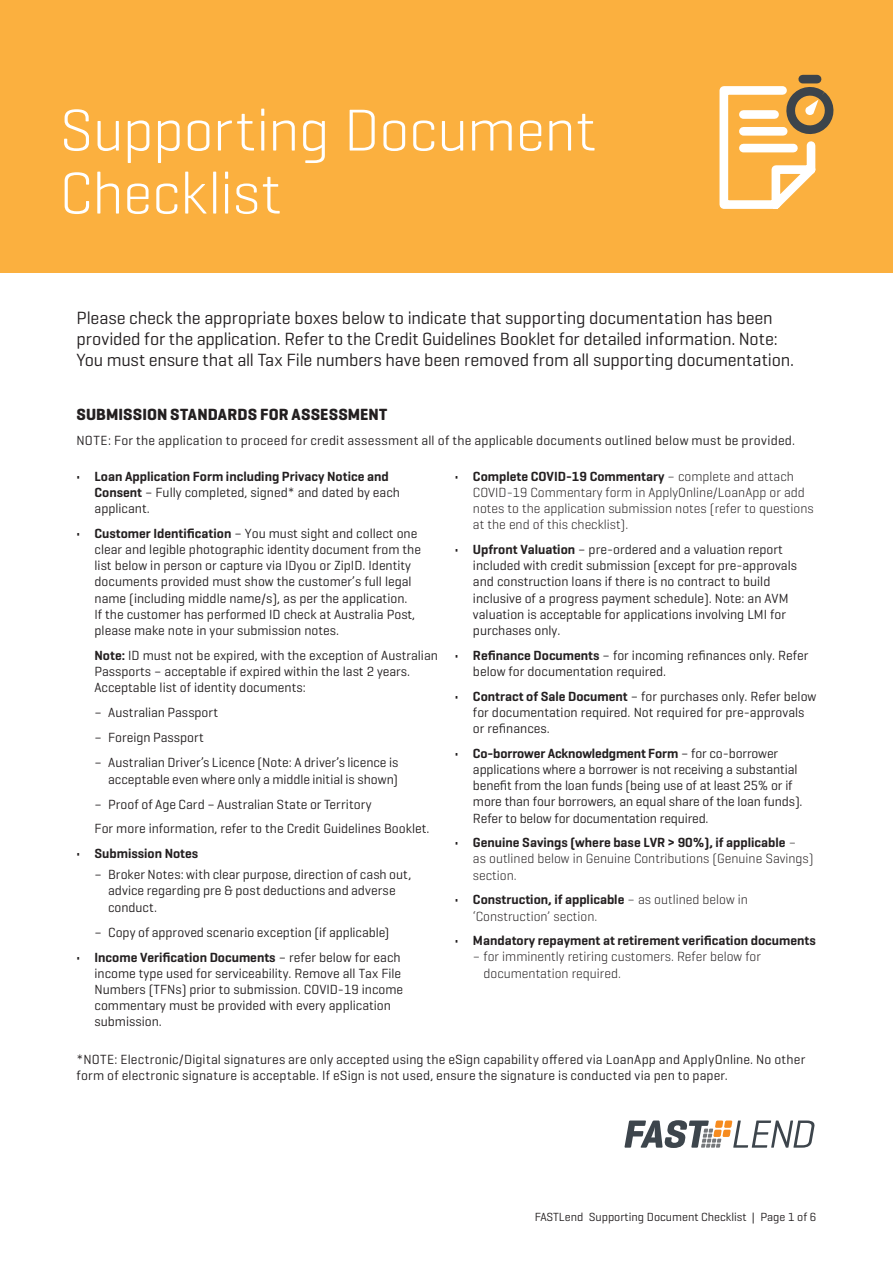
<style>
.page{position:relative;width:893px;height:1263px;background:#fff}
.page>*{position:absolute;margin:0;border:0;box-sizing:border-box;transform-origin:0 0}
.t1{font:300 60px/63px "Geogrotesque";letter-spacing:-.01em;color:#fff}
.t2{font:18px/21px "Geogrotesque";letter-spacing:-.01em;color:#231f20}
.t3{font:700 16.5px "Geogrotesque";letter-spacing:.005em;color:#231f20}
.t4{font:13.5px/16.2px "Geogrotesque";color:#231f20}
.t5{font:300 13.5px/16.2px "Geogrotesque";color:#231f20}
.t6{font:600 13.5px/16.2px "Geogrotesque";color:#231f20}
.t7{font:12px "Geogrotesque";color:#231f20}
.s1{font-weight:400}
.s2{font-weight:600}
</style>
<div class="page">
<div style="left:0;top:0;width:893px;height:272px;background:#fbb03f"></div>
<svg style="left:719px;top:82px;width:115px;height:127px"></svg>
<div style="left:803px;top:75px;width:14px;height:8px;background:#3c444b"></div>
<svg style="left:625px;top:1120px;width:189px;height:28px"></svg>
<h1 class="t1" style="left:60px;top:97px;width:538px">Supporting Document<br>Checklist</h1>
<p class="t2" style="left:77px;top:307px;width:719px">Please check the appropriate boxes below to indicate that supporting documentation has been provided for the application. Refer to the Credit Guidelines Booklet for detailed information. Note:<br>You must ensure that all Tax File numbers have been removed from all supporting documentation.</p>
<p class="t3" style="left:77px;top:404px;width:312px">SUBMISSION STANDARDS FOR ASSESSMENT</p>
<p class="t4" style="left:77px;top:432px;width:720px">NOTE: For the application to proceed for credit assessment all of the applicable documents outlined below must be provided.</p>
<p class="t6" style="left:95px;top:468px;width:307px;text-indent:-18px">• Loan Application Form including Privacy Notice and<br>Consent <span class="s1">– Fully completed, signed* and dated by each applicant.</span></p>
<p class="t4" style="left:95px;top:525px;width:328px;text-indent:-18px"><span class="s2">• Customer Identification</span> – You must sight and collect one clear and legible photographic identity document from the list below in person or capture via IDyou or ZipID. Identity documents provided must show the customer’s full legal name (including middle name/s), as per the application.<br>If the customer has performed ID check at Australia Post, please make note in your submission notes.</p>
<p class="t4" style="left:95px;top:647px;width:345px"><span class="s2">Note:</span> ID must not be expired, with the exception of Australian<br>Passports – acceptable if expired within the last 2 years.<br>Acceptable list of identity documents:</p>
<p class="t4" style="left:95px;top:704px;width:125px">– Australian Passport</p>
<p class="t4" style="left:95px;top:729px;width:111px">– Foreign Passport</p>
<p class="t4" style="left:95px;top:754px;width:305px;text-align:right">– Australian Driver’s Licence (Note: A driver’s licence is acceptable even where only a middle initial is shown)</p>
<p class="t4" style="left:95px;top:791px;width:336px;line-height:24.8px">– Proof of Age Card – Australian State or Territory<br>For more information, refer to the Credit Guidelines Booklet.</p>
<p class="t6" style="left:77px;top:845px;width:123px">• Submission Notes</p>
<p class="t4" style="left:108px;top:865px;width:305px;text-indent:-14px">– Broker Notes: with clear purpose, direction of cash out, advice regarding pre &amp; post deductions and adverse conduct.</p>
<p class="t4" style="left:95px;top:924px;width:296px">– Copy of approved scenario exception (if applicable)</p>
<p class="t4" style="left:95px;top:948px;width:310px;text-indent:-18px"><span class="s2">• Income Verification Documents</span> – refer below for each income type used for serviceability. Remove all Tax File Numbers (TFNs) prior to submission. COVID-19 income commentary must be provided with every application submission.</p>
<p class="t5" style="left:473px;top:467px;width:342px;text-indent:-18px"><span class="s2">• Complete COVID-19 Commentary</span> – complete and attach COVID-19 Commentary form in ApplyOnline/LoanApp or add notes to the application submission notes (refer to questions at the end of this checklist).</p>
<p class="t4" style="left:473px;top:541px;width:326px;text-indent:-18px"><span class="s2">• Upfront Valuation</span> – pre-ordered and a valuation report included with credit submission (except for pre-approvals and construction loans if there is no contract to build inclusive of a progress payment schedule). Note: an AVM valuation is acceptable for applications involving LMI for purchases only.</p>
<p class="t4" style="left:473px;top:647px;width:337px;text-indent:-18px"><span class="s2">• Refinance Documents</span> – for incoming refinances only. Refer below for documentation required.</p>
<p class="t4" style="left:473px;top:687px;width:345px;text-indent:-18px"><span class="s2">• Contract of Sale Document</span> – for purchases only. Refer below for documentation required. Not required for pre-approvals or refinances.</p>
<p class="t4" style="left:473px;top:745px;width:331px;text-indent:-18px"><span class="s2">• Co-borrower Acknowledgment Form</span> – for co-borrower applications where a borrower is not receiving a substantial benefit from the loan funds (being use of at least 25% or if more than four borrowers, an equal share of the loan funds).<br>Refer to below for documentation required.</p>
<p class="t5" style="left:473px;top:834px;width:342px;text-indent:-18px"><span class="s2">• Genuine Savings (where base LVR &gt; 90%), if applicable</span> –<br>as outlined below in Genuine Contributions (Genuine Savings) section.</p>
<p class="t5" style="left:473px;top:891px;width:276px;text-indent:-18px"><span class="s2">• Construction, if applicable</span> – as outlined below in ‘Construction’ section.</p>
<p class="t6" style="left:455px;top:932px;width:362px">• Mandatory repayment at retirement verification documents</p>
<p class="t5" style="left:484px;top:948px;width:279px;text-indent:-11px">– for imminently retiring customers. Refer below for documentation required.</p>
<p class="t4" style="left:77px;top:1051px;width:730px">*NOTE: Electronic/Digital signatures are only accepted using the eSign capability offered via LoanApp and ApplyOnline. No other form of electronic signature is acceptable. If eSign is not used, ensure the signature is conducted via pen to paper.</p>
<p class="t7" style="left:535px;top:1209px;width:283px">FASTLend Supporting Document Checklist | Page 1 of 6</p>
</div>
